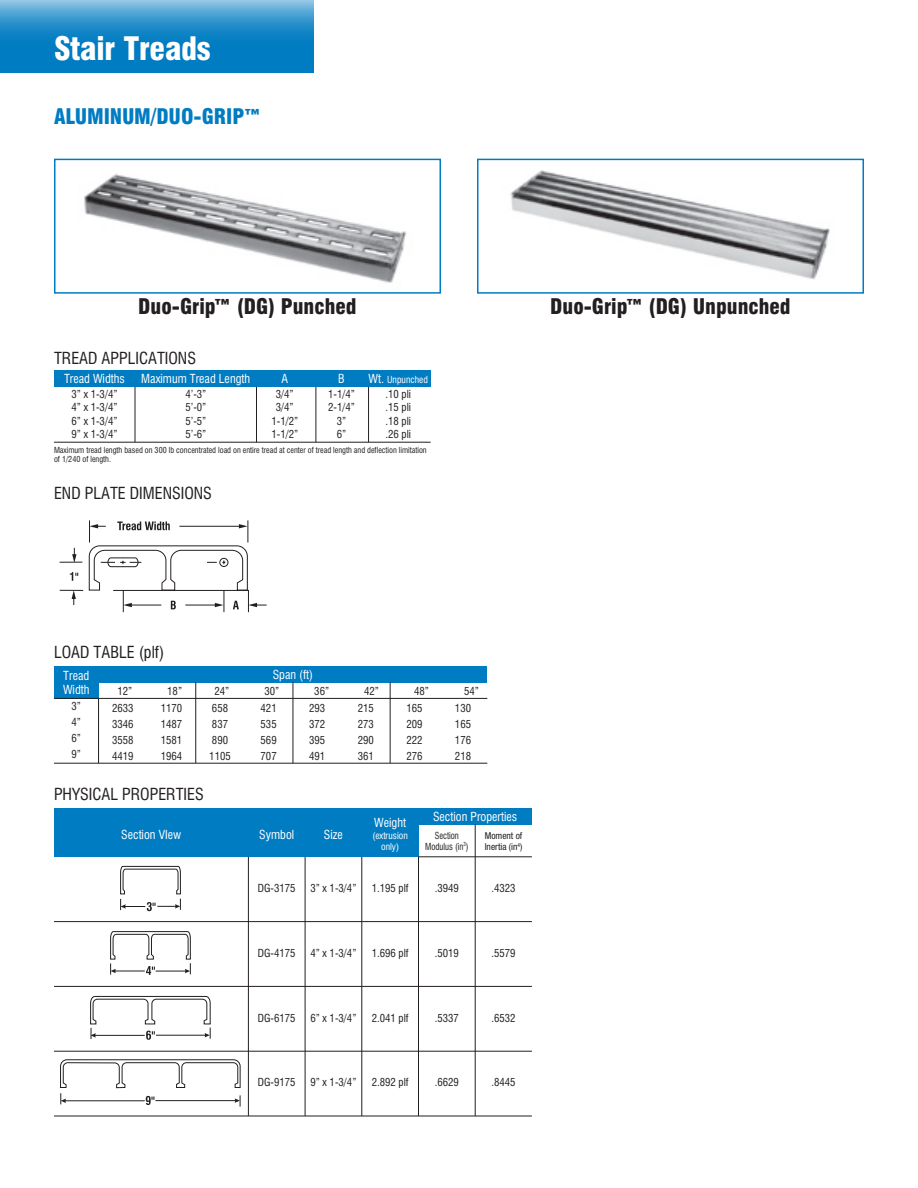
<style>
.page{position:relative;width:918px;height:1188px;background:#fff}
.page>*{position:absolute;margin:0;border:0;box-sizing:border-box;transform-origin:0 0}
.t1{font:900 condensed 31.5px "Swiss 721 BT";letter-spacing:-.01em;color:#fff}
.t2{font:900 condensed 21px "Swiss 721 BT";color:#231f20}
.t3{font:900 condensed 21px "Swiss 721 BT";letter-spacing:-.01em;color:#007cc2}
.t4{font:condensed 16.2px "Swiss 721 BT";color:#231f20}
.t5{font:condensed 12.15px/13.5px "Swiss 721 BT";color:#fff}
.t6{font:condensed 10.8px/16.2px "Swiss 721 BT";color:#231f20;text-align:justify}
.t7{font:condensed 9.45px/10.8px "Swiss 721 BT";color:#fff;text-align:center}
.t8{font:condensed 9.45px/10.8px "Helvetica Neue";color:#231f20}
.t9{font:condensed 9.45px/10.8px "Swiss 721 BT";color:#231f20;text-align:center;scale:.9 1}
.t10{font:condensed 8.1px/9.4px "Swiss 721 BT";color:#231f20}
.s1{font-size:12.15px}
</style>
<div class="page">
<svg style="left:0;top:0;width:314px;height:72px;background:#228dca"></svg>
<img style="left:84px;top:174px;width:323px;height:109px">
<div style="left:54px;top:159px;width:387px;height:135px;border:2px solid #007cc2"></div>
<img style="left:510px;top:170px;width:320px;height:109px">
<div style="left:477px;top:159px;width:387px;height:135px;border:2px solid #007cc2"></div>
<div style="left:54px;top:371px;width:377px;height:16px;background:#007cc2"></div>
<hr style="left:135px;top:387px;width:1px;height:55px;background:#231f20">
<hr style="left:256px;top:387px;width:1px;height:55px;background:#231f20">
<hr style="left:316px;top:387px;width:1px;height:55px;background:#231f20">
<hr style="left:368px;top:387px;width:1px;height:55px;background:#231f20">
<hr style="left:54px;top:442px;width:377px;height:1px;background:#231f20">
<svg style="left:60px;top:548px;width:22px;height:15px"></svg>
<svg style="left:60px;top:590px;width:23px;height:15px"></svg>
<svg style="left:89px;top:520px;width:178px;height:92px"></svg>
<svg style="left:70px;top:572px;width:8px;height:9px"></svg>
<div style="left:54px;top:816px;width:364px;height:41px;background:#007cc2"></div>
<div style="left:54px;top:808px;width:478px;height:16px;background:#007cc2"></div>
<hr style="left:305px;top:857px;width:1px;height:259px;background:#231f20">
<hr style="left:361px;top:857px;width:1px;height:259px;background:#231f20">
<hr style="left:418px;top:857px;width:1px;height:259px;background:#231f20">
<hr style="left:475px;top:824px;width:1px;height:292px;background:#231f20">
<svg style="left:120px;top:866px;width:61px;height:45px"></svg>
<svg style="left:110px;top:931px;width:81px;height:44px"></svg>
<svg style="left:90px;top:996px;width:121px;height:44px"></svg>
<svg style="left:60px;top:1059px;width:181px;height:48px"></svg>
<hr style="left:418px;top:856px;width:114px;height:1px;background:#231f20">
<hr style="left:54px;top:921px;width:478px;height:1px;background:#231f20">
<hr style="left:54px;top:986px;width:478px;height:1px;background:#231f20">
<hr style="left:54px;top:1051px;width:478px;height:1px;background:#231f20">
<hr style="left:54px;top:1116px;width:478px;height:1px;background:#231f20">
<hr style="left:248px;top:857px;width:1px;height:259px;background:#231f20">
<div style="left:54px;top:666px;width:45px;height:32px;background:#007cc2"></div>
<div style="left:99px;top:666px;width:388px;height:16px;background:#007cc2"></div>
<hr style="left:54px;top:698px;width:433px;height:1px;background:#231f20">
<hr style="left:195px;top:682px;width:1px;height:81px;background:#231f20">
<hr style="left:98px;top:698px;width:1px;height:65px;background:#231f20">
<hr style="left:293px;top:682px;width:1px;height:81px;background:#231f20">
<hr style="left:390px;top:682px;width:1px;height:81px;background:#231f20">
<hr style="left:54px;top:763px;width:433px;height:1px;background:#231f20">
<h1 class="t1" style="left:54px;top:30px;width:158px">Stair Treads</h1>
<h2 class="t3" style="left:54px;top:104px;width:160px">Aluminum/duo-grip</h2>
<h2 class="t3" style="left:243px;top:104px;width:19px">™</h2>
<h2 class="t2" style="left:138px;top:294px;width:220px">Duo-Grip™ (DG) Punched</h2>
<h2 class="t2" style="left:550px;top:294px;width:242px">Duo-Grip™ (DG) Unpunched</h2>
<h3 class="t4" style="left:54px;top:349px;width:18px">Tread</h3>
<h3 class="t4" style="left:102px;top:349px;width:9px">applicatio</h3>
<h3 class="t4" style="left:178px;top:349px;width:18px">ns</h3>
<p class="t5" style="left:64px;top:372px;width:62px">Tread Widths</p>
<p class="t5" style="left:141px;top:372px;width:110px">Maximum Tread Length</p>
<p class="t5" style="left:281px;top:372px;width:8px">A</p>
<p class="t5" style="left:338px;top:372px;width:8px">B</p>
<p class="t7" style="left:369px;top:375px;width:61px"><span class="s1">Wt.</span> Unpunched</p>
<p class="t6" style="left:71px;top:386px;width:48px">3” x 1-3/4”</p>
<p class="t6" style="left:185px;top:386px;width:23px">4’-3”</p>
<p class="t6" style="left:71px;top:399px;width:48px">4” x 1-3/4”</p>
<p class="t6" style="left:185px;top:399px;width:23px">5’-0”</p>
<p class="t6" style="left:71px;top:413px;width:48px">6” x 1-3/4”</p>
<p class="t6" style="left:185px;top:413px;width:23px">5’-5”</p>
<p class="t6" style="left:71px;top:426px;width:48px">9” x 1-3/4”</p>
<p class="t6" style="left:185px;top:426px;width:23px">5’-6”</p>
<p class="t10" style="left:54px;top:445px;width:374px">Maximum tread length based on 300 lb concentrated load on entire tread at center of tread length and deflection limitation of 1/240 of length.</p>
<h3 class="t4" style="left:54px;top:484px;width:40px">end plate</h3>
<h3 class="t4" style="left:130px;top:484px;width:9px">dime</h3>
<h3 class="t4" style="left:163px;top:484px;width:49px">nsions</h3>
<p class="t6" style="left:276px;top:386px;width:19px">3/4”</p>
<p class="t6" style="left:328px;top:386px;width:28px">1-1/4”</p>
<p class="t6" style="left:385px;top:386px;width:27px">.10 pli</p>
<p class="t6" style="left:276px;top:399px;width:19px">3/4”</p>
<p class="t6" style="left:328px;top:399px;width:28px">2-1/4”</p>
<p class="t6" style="left:385px;top:399px;width:27px">.15 pli</p>
<p class="t6" style="left:271px;top:413px;width:28px">1-1/2”</p>
<p class="t6" style="left:337px;top:413px;width:11px">3”</p>
<p class="t6" style="left:385px;top:413px;width:27px">.18 pli</p>
<p class="t6" style="left:271px;top:426px;width:28px">1-1/2”</p>
<p class="t6" style="left:337px;top:426px;width:11px">6”</p>
<p class="t6" style="left:385px;top:426px;width:27px">.26 pli</p>
<h3 class="t4" style="left:54px;top:643px;width:10px">load</h3>
<h3 class="t4" style="left:94px;top:643px;width:10px">table</h3>
<h3 class="t4" style="left:139px;top:643px;width:27px">(plf)</h3>
<p class="t5" style="left:63px;top:669px;width:28px">Tread<br>Width</p>
<p class="t5" style="left:273px;top:668px;width:42px">Span (ft)</p>
<p class="t6" style="left:117px;top:683px;width:16px">12”</p>
<p class="t6" style="left:167px;top:683px;width:16px">18”</p>
<p class="t6" style="left:214px;top:683px;width:16px">24”</p>
<p class="t6" style="left:264px;top:683px;width:16px">30”</p>
<p class="t6" style="left:314px;top:683px;width:16px">36”</p>
<p class="t6" style="left:364px;top:683px;width:16px">42”</p>
<p class="t6" style="left:414px;top:683px;width:16px">48”</p>
<p class="t6" style="left:464px;top:683px;width:16px">54”</p>
<p class="t6" style="left:112px;top:700px;width:23px">2633</p>
<p class="t6" style="left:161px;top:700px;width:23px">1170</p>
<p class="t6" style="left:212px;top:700px;width:18px">658</p>
<p class="t6" style="left:261px;top:700px;width:18px">421</p>
<p class="t6" style="left:309px;top:700px;width:18px">293</p>
<p class="t6" style="left:358px;top:700px;width:18px">215</p>
<p class="t6" style="left:406px;top:700px;width:18px">165</p>
<p class="t6" style="left:455px;top:700px;width:18px">130</p>
<p class="t6" style="left:112px;top:716px;width:23px">3346</p>
<p class="t6" style="left:161px;top:716px;width:23px">1487</p>
<p class="t6" style="left:212px;top:716px;width:18px">837</p>
<p class="t6" style="left:261px;top:716px;width:18px">535</p>
<p class="t6" style="left:309px;top:716px;width:18px">372</p>
<p class="t6" style="left:358px;top:716px;width:18px">273</p>
<p class="t6" style="left:406px;top:716px;width:18px">209</p>
<p class="t6" style="left:455px;top:716px;width:18px">165</p>
<p class="t6" style="left:112px;top:732px;width:23px">3558</p>
<p class="t6" style="left:161px;top:732px;width:23px">1581</p>
<p class="t6" style="left:212px;top:732px;width:18px">890</p>
<p class="t6" style="left:261px;top:732px;width:18px">569</p>
<p class="t6" style="left:309px;top:732px;width:18px">395</p>
<p class="t6" style="left:358px;top:732px;width:18px">290</p>
<p class="t6" style="left:406px;top:732px;width:18px">222</p>
<p class="t6" style="left:455px;top:732px;width:18px">176</p>
<p class="t6" style="left:112px;top:748px;width:23px">4419</p>
<p class="t6" style="left:161px;top:748px;width:23px">1964</p>
<p class="t6" style="left:209px;top:748px;width:23px">1105</p>
<p class="t6" style="left:261px;top:748px;width:18px">707</p>
<p class="t6" style="left:309px;top:748px;width:18px">491</p>
<p class="t6" style="left:358px;top:748px;width:18px">361</p>
<p class="t6" style="left:406px;top:748px;width:18px">276</p>
<p class="t6" style="left:455px;top:748px;width:18px">218</p>
<p class="t6" style="left:71px;top:698px;width:11px">3” 4” 6” 9”</p>
<h3 class="t4" style="left:54px;top:785px;width:9px">physical</h3>
<h3 class="t4" style="left:122px;top:785px;width:9px">properties</h3>
<p class="t5" style="left:121px;top:828px;width:61px">Section VIew</p>
<p class="t5" style="left:259px;top:828px;width:37px">Symbol</p>
<p class="t5" style="left:324px;top:828px;width:20px">Size</p>
<p class="t5" style="left:374px;top:816px;width:33px">Weight</p>
<p class="t7" style="left:372px;top:831px;width:37px">(extrusion only)</p>
<p class="t5" style="left:433px;top:810px;width:86px">Section Properties</p>
<p class="t9" style="left:425px;top:830px;width:50px">Section<br>Modulus (in<sup>3</sup>)</p>
<p class="t8" style="left:485px;top:830px;width:39px">Moment of<br>Inertia (in<sup>4</sup>)</p>
<p class="t6" style="left:258px;top:880px;width:39px">DG-3175</p>
<p class="t6" style="left:310px;top:880px;width:48px">3” x 1-3/4”</p>
<p class="t6" style="left:372px;top:880px;width:38px">1.195 plf</p>
<p class="t6" style="left:435px;top:880px;width:26px">.3949</p>
<p class="t6" style="left:491px;top:880px;width:26px">.4323</p>
<p class="t6" style="left:258px;top:945px;width:39px">DG-4175</p>
<p class="t6" style="left:310px;top:945px;width:48px">4” x 1-3/4”</p>
<p class="t6" style="left:372px;top:945px;width:38px">1.696 plf</p>
<p class="t6" style="left:435px;top:945px;width:26px">.5019</p>
<p class="t6" style="left:491px;top:945px;width:26px">.5579</p>
<p class="t6" style="left:258px;top:1010px;width:39px">DG-6175</p>
<p class="t6" style="left:310px;top:1010px;width:48px">6” x 1-3/4”</p>
<p class="t6" style="left:372px;top:1010px;width:38px">2.041 plf</p>
<p class="t6" style="left:435px;top:1010px;width:26px">.5337</p>
<p class="t6" style="left:491px;top:1010px;width:26px">.6532</p>
<p class="t6" style="left:258px;top:1074px;width:39px">DG-9175</p>
<p class="t6" style="left:310px;top:1074px;width:48px">9” x 1-3/4”</p>
<p class="t6" style="left:372px;top:1074px;width:38px">2.892 plf</p>
<p class="t6" style="left:435px;top:1074px;width:26px">.6629</p>
<p class="t6" style="left:491px;top:1074px;width:26px">.8445</p>
</div>
